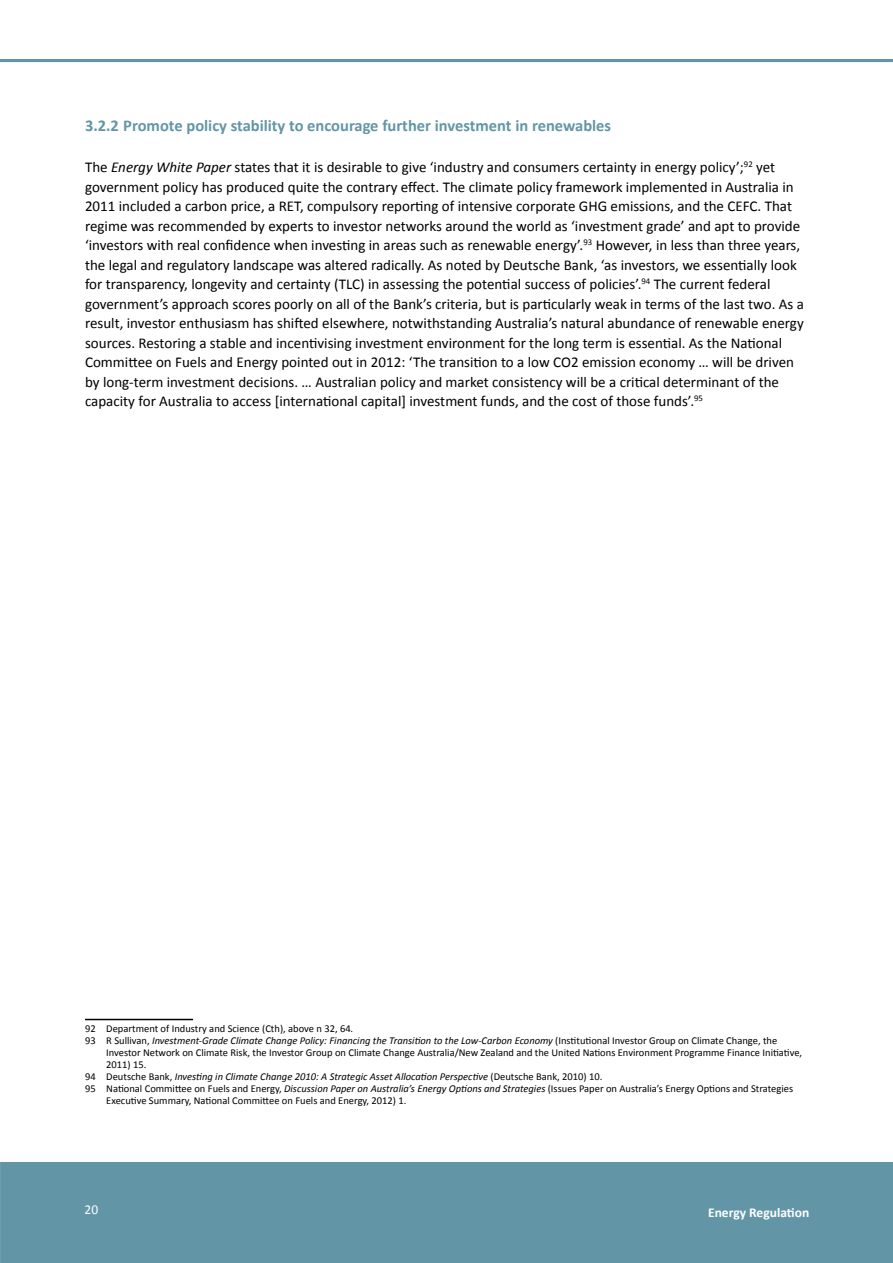
<style>
.page{position:relative;width:893px;height:1263px;background:#fff}
.page>*{position:absolute;margin:0;border:0;box-sizing:border-box;transform-origin:0 0}
.t1{font:700 16.5px "Calibri";color:#6296a7}
.t2{font:15px/19.5px "Calibri";color:#000}
.t3{font:700 13.5px "Calibri";color:#fff}
.t4{font:13.5px "Calibri";color:#fff}
.t5{font:10.5px "Calibri";color:#000}
.t6{font:italic 10.5px "Calibri";color:#000}
.s1{font-style:italic}
.s2{font-style:normal}
</style>
<div class="page">
<div style="left:0;top:1162px;width:893px;height:101px;background:#6296a7"></div>
<hr style="left:0;top:59px;width:893px;height:3px;background:#6296a7">
<hr style="left:85px;top:1019px;width:108px;height:1px;background:#000">
<p class="t1" style="left:85px;top:115px;width:528px">3.2.2 Promote policy stability to encourage further investment in renewables</p>
<p class="t2" style="left:85px;top:158px;width:720px">The <span class="s1">Energy White Paper</span> states that it is desirable to give ‘industry and consumers certainty in energy policy’;<sup>92</sup> yet government policy has produced quite the contrary effect. The climate policy framework implemented in Australia in 2011 included a carbon price, a RET, compulsory reporting of intensive corporate GHG emissions, and the CEFC. That regime was recommended by experts to investor networks around the world as ‘investment grade’ and apt to provide ‘investors with real confidence when investing in areas such as renewable energy’.<sup>93</sup> However, in less than three years, the legal and regulatory landscape was altered radically. As noted by Deutsche Bank, ‘as investors, we essentially look for transparency, longevity and certainty (TLC) in assessing the potential success of policies’.<sup>94</sup> The current federal government’s approach scores poorly on all of the Bank’s criteria, but is particularly weak in terms of the last two. As a result, investor enthusiasm has shifted elsewhere, notwithstanding Australia’s natural abundance of renewable energy sources. Restoring a stable and incentivising investment environment for the long term is essential. As the National Committee on Fuels and Energy pointed out in 2012: ‘The transition to a low CO2 emission economy … will be driven by long-term investment decisions. … Australian policy and market consistency will be a critical determinant of the capacity for Australia to access [international capital] investment funds, and the cost of those funds’.<sup>95</sup></p>
<p class="t5" style="left:85px;top:1021px;width:270px">92 Department of Industry and Science (Cth), above n 32, 64.</p>
<p class="t6" style="left:85px;top:1033px;width:694px"><span class="s2">93 R Sullivan,</span> Investment-Grade Climate Change Policy: Financing the Transition to the Low-Carbon Economy <span class="s2">(Institutional Investor Group on Climate Change, the</span></p>
<p class="t5" style="left:106px;top:1045px;width:697px">Investor Network on Climate Risk, the Investor Group on Climate Change Australia/New Zealand and the United Nations Environment Programme Finance Initiative,</p>
<p class="t5" style="left:106px;top:1057px;width:42px">2011) 15.</p>
<p class="t6" style="left:85px;top:1069px;width:519px"><span class="s2">94 Deutsche Bank,</span> Investing in Climate Change 2010: A Strategic Asset Allocation Perspective <span class="s2">(Deutsche Bank, 2010) 10.</span></p>
<p class="t5" style="left:85px;top:1081px;width:710px">95 National Committee on Fuels and Energy, <span class="s1">Discussion Paper on Australia’s Energy Options and Strategies</span> (Issues Paper on Australia’s Energy Options and Strategies</p>
<p class="t5" style="left:106px;top:1093px;width:302px">Executive Summary, National Committee on Fuels and Energy, 2012) 1.</p>
<p class="t4" style="left:85px;top:1201px;width:15px">20</p>
<p class="t3" style="left:708px;top:1204px;width:103px">Energy Regulation</p>
</div>
